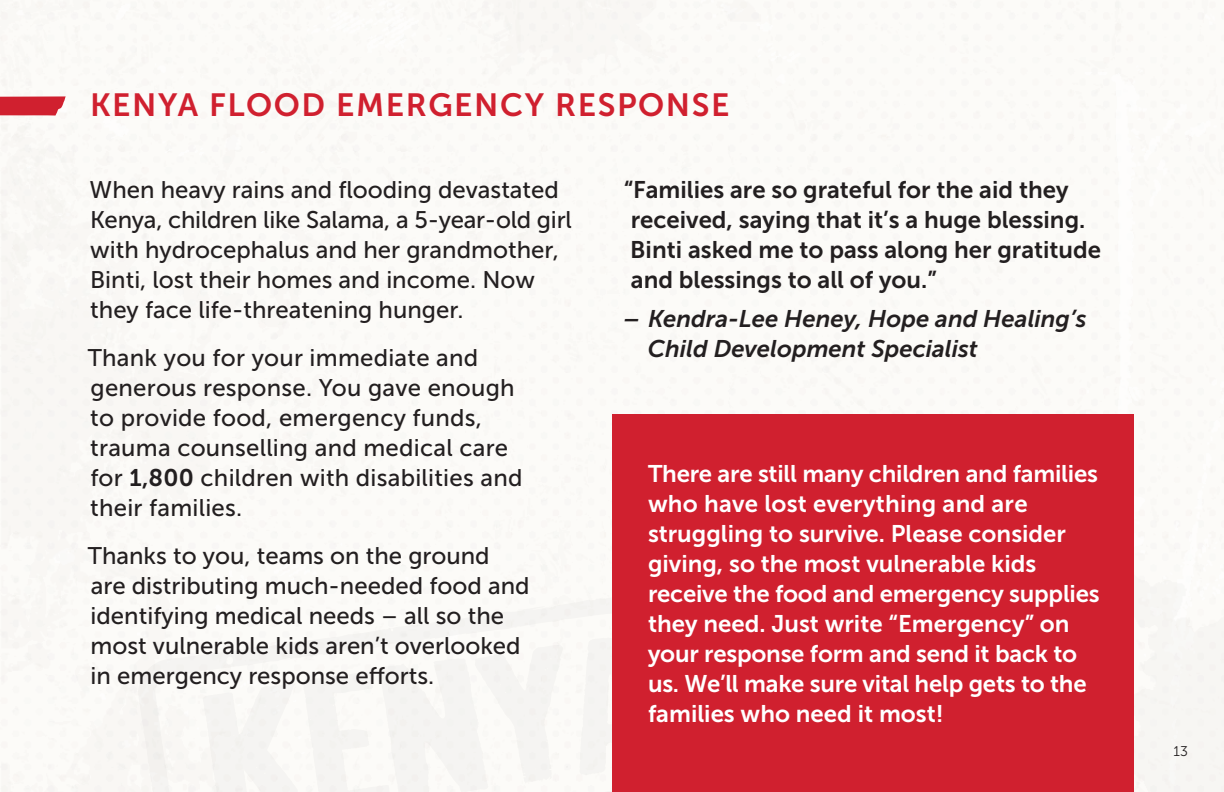
<style>
.page{position:relative;width:1224px;height:792px;background:#fff}
.page>*{position:absolute;margin:0;border:0;box-sizing:border-box;transform-origin:0 0}
.t1{font:32px "Museo Sans 700";letter-spacing:.05em;color:#d0202f}
.t2{font:24px/30px "Museo Sans 500";color:#231f20}
.t3{font:24px/30px "Museo Sans 700";color:#fff}
.t4{font:24px/30px "Museo Sans 700";color:#231f20}
.t5{font:italic 24px/30px "Museo Sans 700";color:#231f20}
.t6{font:14px "Museo Sans 300";color:#231f20}
.s1{font-family:"Museo Sans 700"}
</style>
<div class="page">
<svg style="left:138px;top:584px;width:474px;height:208px"></svg>
<div style="left:203px;top:637px;width:409px;height:155px;background:#f5f4f2"></div>
<svg style="left:1px;top:96px;width:65px;height:20px"></svg>
<img style="left:0;top:0;width:1px;height:792px">
<div style="left:612px;top:414px;width:522px;height:378px;background:#d0202f"></div>
<p class="t1" style="left:90px;top:87px;width:641px">KENYA FLOOD EMERGENCY RESPONSE</p>
<p class="t2" style="left:90px;top:175px;width:484px">When heavy rains and flooding devastated Kenya, children like Salama, a 5-year-old girl with hydrocephalus and her grandmother, Binti, lost their homes and income. Now they face life-threatening hunger.</p>
<p class="t2" style="left:88px;top:343px;width:436px">Thank you for your immediate and generous response. You gave enough to provide food, emergency funds, trauma counselling and medical care for <span class="s1">1,800</span> children with disabilities and their families.</p>
<p class="t2" style="left:88px;top:541px;width:443px">Thanks to you, teams on the ground are distributing much-needed food and identifying medical needs – all so the most vulnerable kids aren’t overlooked in emergency response efforts.</p>
<p class="t4" style="left:624px;top:175px;width:479px">“Families are so grateful for the aid they received, saying that it’s a huge blessing.<br>Binti asked me to pass along her gratitude and blessings to all of you.”</p>
<p class="t5" style="left:648px;top:304px;width:440px;text-indent:-25px">– Kendra-Lee Heney, Hope and Healing’s<br>Child Development Specialist</p>
<p class="t3" style="left:648px;top:459px;width:453px">There are still many children and families who have lost everything and are struggling to survive. Please consider giving, so the most vulnerable kids receive the food and emergency supplies they need. Just write “Emergency” on your response form and send it back to us. We’ll make sure vital help gets to the families who need it most!</p>
<p class="t6" style="left:1174px;top:744px;width:16px">13</p>
</div>
